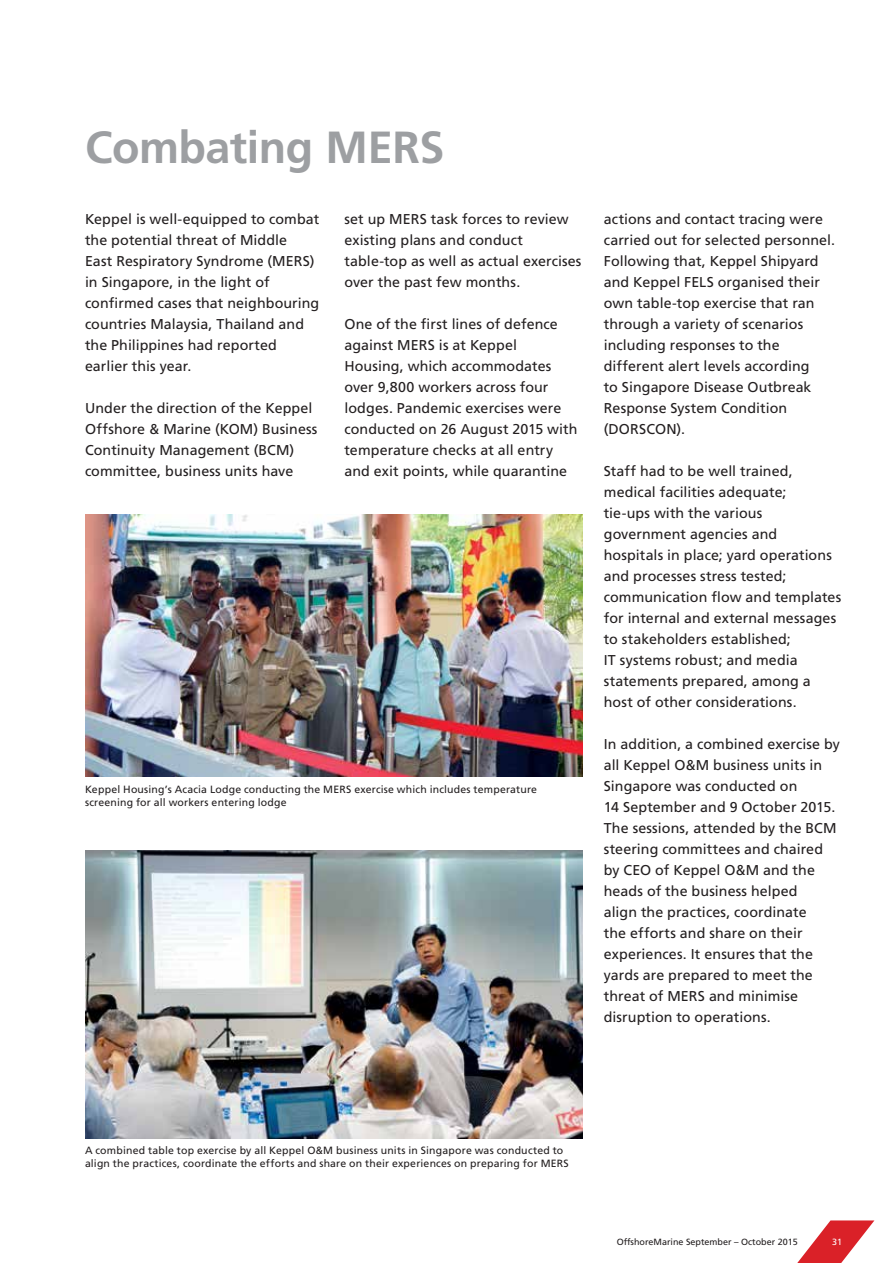
<style>
.page{position:relative;width:893px;height:1263px;background:#fff}
.page>*{position:absolute;margin:0;border:0;box-sizing:border-box;transform-origin:0 0}
.t1{font:700 45px "Frutiger";letter-spacing:-.01em;color:#9d9fa2}
.t2{font:14.25px/21px "Frutiger";letter-spacing:.005em;color:#231f20}
.t3{font:10.5px/12.8px "Frutiger";letter-spacing:.015em;color:#231f20}
.t4{font:9px "Frutiger";color:#231f20}
.t5{font:9px "Frutiger";color:#fff}
</style>
<div class="page">
<svg style="left:797px;top:1220px;width:77px;height:43px"></svg>
<img style="left:85px;top:514px;width:498px;height:262px">
<img style="left:85px;top:850px;width:498px;height:288px">
<h1 class="t1" style="left:85px;top:120px;width:361px">Combating MERS</h1>
<p class="t2" style="left:85px;top:208px;width:236px">Keppel is well-equipped to combat the potential threat of Middle<br>East Respiratory Syndrome (MERS) in Singapore, in the light of confirmed cases that neighbouring countries Malaysia, Thailand and the Philippines had reported earlier this year.</p>
<p class="t2" style="left:85px;top:397px;width:234px">Under the direction of the Keppel<br>Offshore &amp; Marine (KOM) Business<br>Continuity Management (BCM) committee, business units have</p>
<p class="t2" style="left:344px;top:208px;width:239px">set up MERS task forces to review existing plans and conduct table-top as well as actual exercises over the past few months.</p>
<p class="t2" style="left:344px;top:313px;width:235px">One of the first lines of defence against MERS is at Keppel<br>Housing, which accommodates over 9,800 workers across four lodges. Pandemic exercises were conducted on 26 August 2015 with temperature checks at all entry and exit points, while quarantine</p>
<p class="t3" style="left:85px;top:783px;width:454px">Keppel Housing’s Acacia Lodge conducting the MERS exercise which includes temperature screening for all workers entering lodge</p>
<p class="t2" style="left:604px;top:208px;width:233px">actions and contact tracing were carried out for selected personnel.<br>Following that, Keppel Shipyard and Keppel FELS organised their own table-top exercise that ran through a variety of scenarios including responses to the different alert levels according<br>to Singapore Disease Outbreak<br>Response System Condition (DORSCON).</p>
<p class="t2" style="left:604px;top:460px;width:239px">Staff had to be well trained, medical facilities adequate;<br>tie-ups with the various government agencies and<br>hospitals in place; yard operations and processes stress tested; communication flow and templates for internal and external messages to stakeholders established;<br>IT systems robust; and media statements prepared, among a host of other considerations.</p>
<p class="t2" style="left:604px;top:733px;width:238px">In addition, a combined exercise by all Keppel O&amp;M business units in<br>Singapore was conducted on<br>14 September and 9 October 2015.<br>The sessions, attended by the BCM steering committees and chaired by CEO of Keppel O&amp;M and the heads of the business helped<br>align the practices, coordinate<br>the efforts and share on their experiences. It ensures that the yards are prepared to meet the threat of MERS and minimise disruption to operations.</p>
<p class="t3" style="left:85px;top:1144px;width:485px">A combined table top exercise by all Keppel O&amp;M business units in Singapore was conducted to align the practices, coordinate the efforts and share on their experiences on preparing for MERS</p>
<p class="t4" style="left:617px;top:1237px;width:182px">OffshoreMarine September – October 2015</p>
<p class="t5" style="left:832px;top:1237px;width:12px">31</p>
</div>
